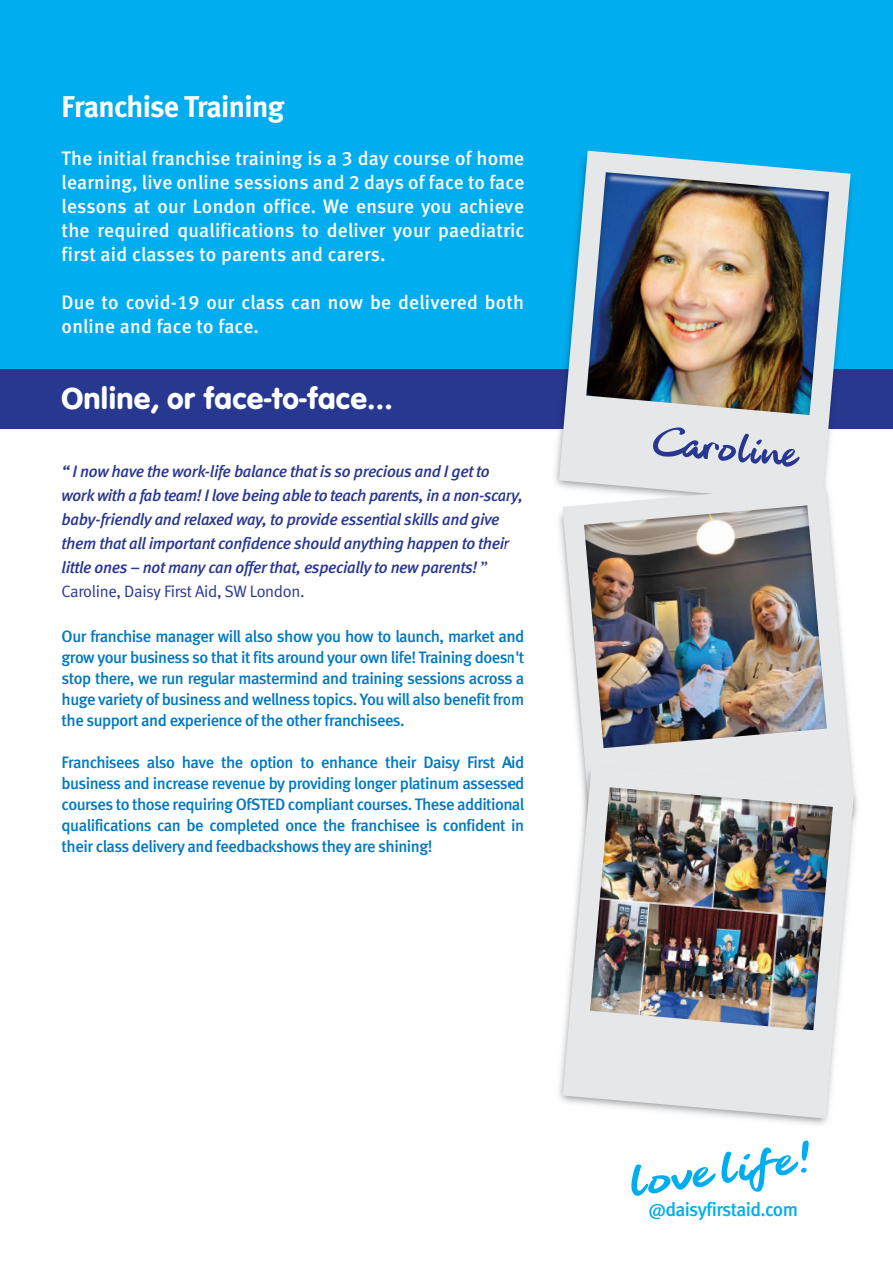
<style>
.page{position:relative;width:893px;height:1263px;background:#fff}
.page>*{position:absolute;margin:0;border:0;box-sizing:border-box;transform-origin:0 0}
.t1{font:31.5px "VAG Rundschrift D";letter-spacing:.005em;color:#fff}
.t2{font:700 30px "Meta Bank";letter-spacing:-.02em;color:#fff}
.t3{font:500 19.5px/24px "Meta Bank";letter-spacing:.01em;color:#fff;text-align:justify}
.t4{font:500 19.2px "Meta Bank";letter-spacing:-.03em;color:#00aeef}
.t5{font:500 16.5px/21px "Meta Bank";letter-spacing:-.03em;color:#0079c2;text-align:justify}
.t6{font:italic 500 16.5px/24px "Meta Bank";letter-spacing:-.02em;color:#283890}
.t7{font:16.5px "Meta Bank Normal";letter-spacing:-.02em;color:#283890}
.s1{font-family:"Meta Bank Normal";font-weight:400;font-style:normal}
</style>
<div class="page">
<div style="left:0;top:0;width:893px;height:422px;background:#00aeef"></div>
<div style="left:0;top:369px;width:893px;height:60px;background:#283890"></div>
<svg style="left:631px;top:1174px;width:157px;height:22px"></svg>
<img style="left:559px;top:252px;width:287px;height:186px">
<img style="left:575px;top:150px;width:277px;height:102px">
<svg style="left:653px;top:427px;width:147px;height:11px;background:#d9dbe2"></svg>
<img style="left:557px;top:438px;width:273px;height:18px">
<img style="left:564px;top:585px;width:285px;height:135px">
<img style="left:555px;top:456px;width:282px;height:129px">
<img style="left:559px;top:720px;width:292px;height:454px">
<img style="left:563px;top:867px;width:288px;height:251px">
<img style="left:560px;top:738px;width:298px;height:129px">
<h2 class="t2" style="left:62px;top:88px;width:224px">Franchise Training</h2>
<p class="t3" style="left:62px;top:146px;width:464px">The initial franchise training is a 3 day course of home learning, live online sessions and 2 days of face to face lessons at our London office. We ensure you achieve the required qualifications to deliver your paediatric first aid classes to parents and carers.</p>
<p class="t3" style="left:62px;top:290px;width:464px">Due to covid-19 our class can now be delivered both online and face to face.</p>
<h1 class="t1" style="left:62px;top:380px;width:333px">Online, or face-to-face...</h1>
<p class="t6" style="left:62px;top:459px;width:463px">“ I now have the work-life balance that is so precious and I get to work with a fab team! I love being able to teach parents, in a non-scary, baby-friendly and relaxed way, to provide essential skills and give them that all important confidence should anything happen to their little ones – not many can offer that, especially to new parents! <span class="s1">”</span></p>
<p class="t7" style="left:62px;top:581px;width:244px">Caroline, Daisy First Aid, SW London.</p>
<p class="t5" style="left:62px;top:625px;width:464px">Our franchise manager will also show you how to launch, market and grow your business so that it fits around your own life! Training doesn't stop there, we run regular mastermind and training sessions across a huge variety of business and wellness topics. You will also benefit from the support and experience of the other franchisees.</p>
<p class="t5" style="left:62px;top:751px;width:464px">Franchisees also have the option to enhance their Daisy First Aid business and increase revenue by providing longer platinum assessed courses to those requiring OfSTED compliant courses. These additional qualifications can be completed once the franchisee is confident in their class delivery and feedbackshows they are shining!</p>
<p class="t4" style="left:648px;top:1198px;width:151px">@daisyfirstaid.com</p>
</div>
